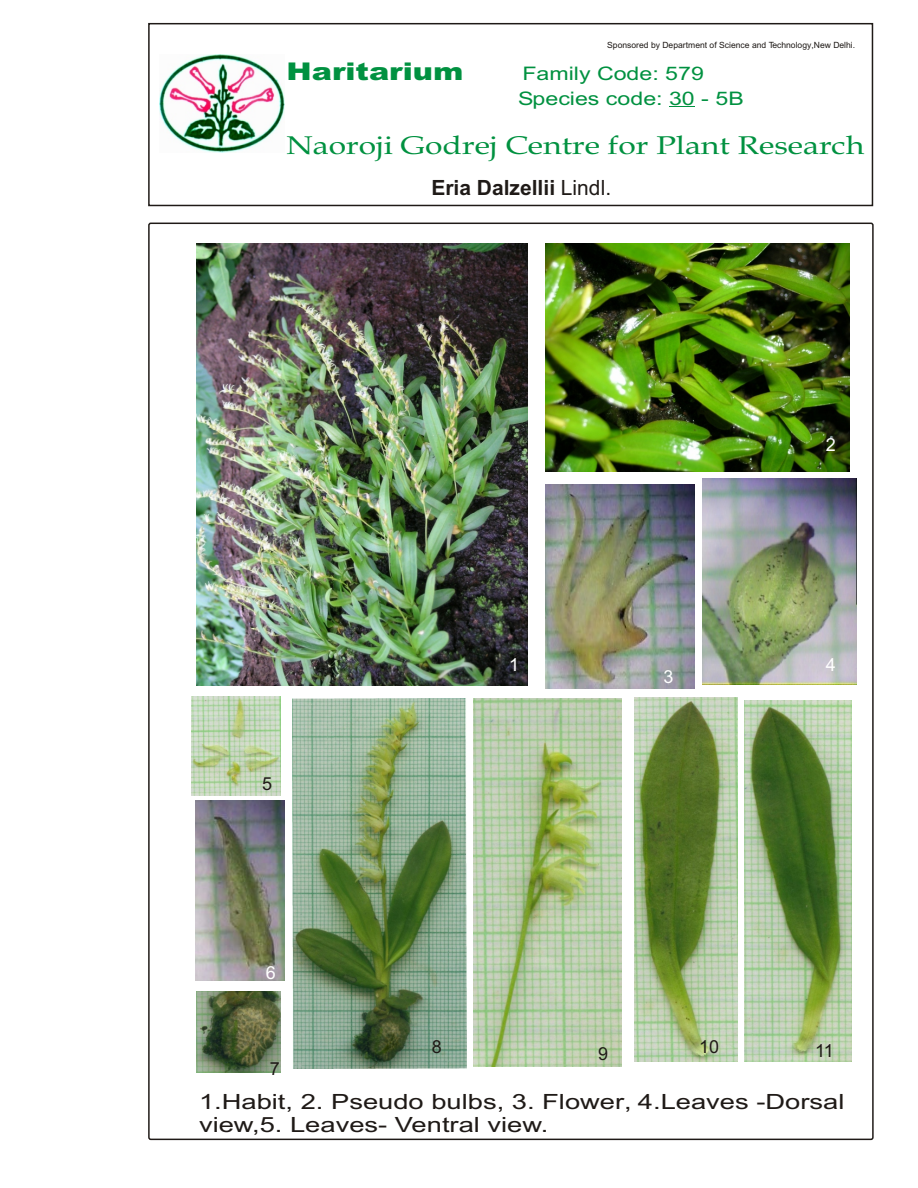
<style>
.page{position:relative;width:918px;height:1188px;background:#fff}
.page>*{position:absolute;margin:0;border:0;box-sizing:border-box;transform-origin:0 0}
.t1{font:25.65px "Book Antiqua";color:#009140;scale:1.24 1}
.t2{font:900 24.45px "Arial";color:#009140;scale:1.24 1}
.t3{font:21px/23.4px "Arial";color:#1f1a17;scale:1.3 1}
.t4{font:700 21px "Arial";color:#1f1a17}
.t5{font:18.6px/24.5px "Arial";color:#009140;scale:1.24 1}
.t6{font:18px "Arial";color:#1f1a17}
.t7{font:18px "Arial";color:#fff}
.t8{font:8.55px "Arial";color:#1f1a17}
.s1{font-weight:400}
</style>
<div class="page">
<svg style="left:669px;top:106px;width:26px;height:1px"></svg>
<img style="left:160px;top:55px;width:124px;height:97px">
<div style="left:148px;top:23px;width:725px;height:183px;border:2px solid #1f1a17"></div>
<img style="left:546px;top:244px;width:304px;height:228px">
<img style="left:196px;top:244px;width:332px;height:441px">
<img style="left:744px;top:700px;width:108px;height:361px">
<img style="left:634px;top:697px;width:103px;height:364px">
<img style="left:293px;top:698px;width:173px;height:371px">
<img style="left:546px;top:484px;width:148px;height:204px">
<img style="left:703px;top:479px;width:154px;height:205px">
<img style="left:473px;top:698px;width:148px;height:369px">
<img style="left:192px;top:697px;width:89px;height:99px">
<img style="left:197px;top:991px;width:83px;height:82px">
<img style="left:195px;top:800px;width:89px;height:181px">
<p class="t8" style="left:607px;top:42px;width:250px">Sponsored by Department of Science and Technology,New Delhi.</p>
<p class="t2" style="left:287px;top:63px;width:144px">Haritarium</p>
<p class="t5" style="left:518px;top:63px;width:183px">Family Code: 579<br>Species code: 30 - 5B</p>
<p class="t1" style="left:287px;top:136px;width:467px">Naoroji Godrej Centre for Plant Research</p>
<p class="t6" style="left:262px;top:777px;width:12px">5</p>
<p class="t7" style="left:266px;top:966px;width:12px">6</p>
<p class="t6" style="left:270px;top:1062px;width:12px">7</p>
<p class="t4" style="left:431px;top:180px;width:181px">Eria Dalzellii <span class="s1">Lindl.</span></p>
<p class="t7" style="left:509px;top:658px;width:12px">1</p>
<p class="t7" style="left:664px;top:670px;width:12px">3</p>
<p class="t7" style="left:826px;top:438px;width:12px">2</p>
<p class="t7" style="left:826px;top:658px;width:12px">4</p>
<p class="t6" style="left:432px;top:1040px;width:12px">8</p>
<p class="t6" style="left:598px;top:1047px;width:12px">9</p>
<p class="t6" style="left:699px;top:1040px;width:22px">10</p>
<p class="t6" style="left:815px;top:1043px;width:20px">11</p>
<p class="t3" style="left:199px;top:1092px;width:498px">1.Habit, 2. Pseudo bulbs, 3. Flower, 4.Leaves -Dorsal view,5. Leaves- Ventral view.</p>
</div>
